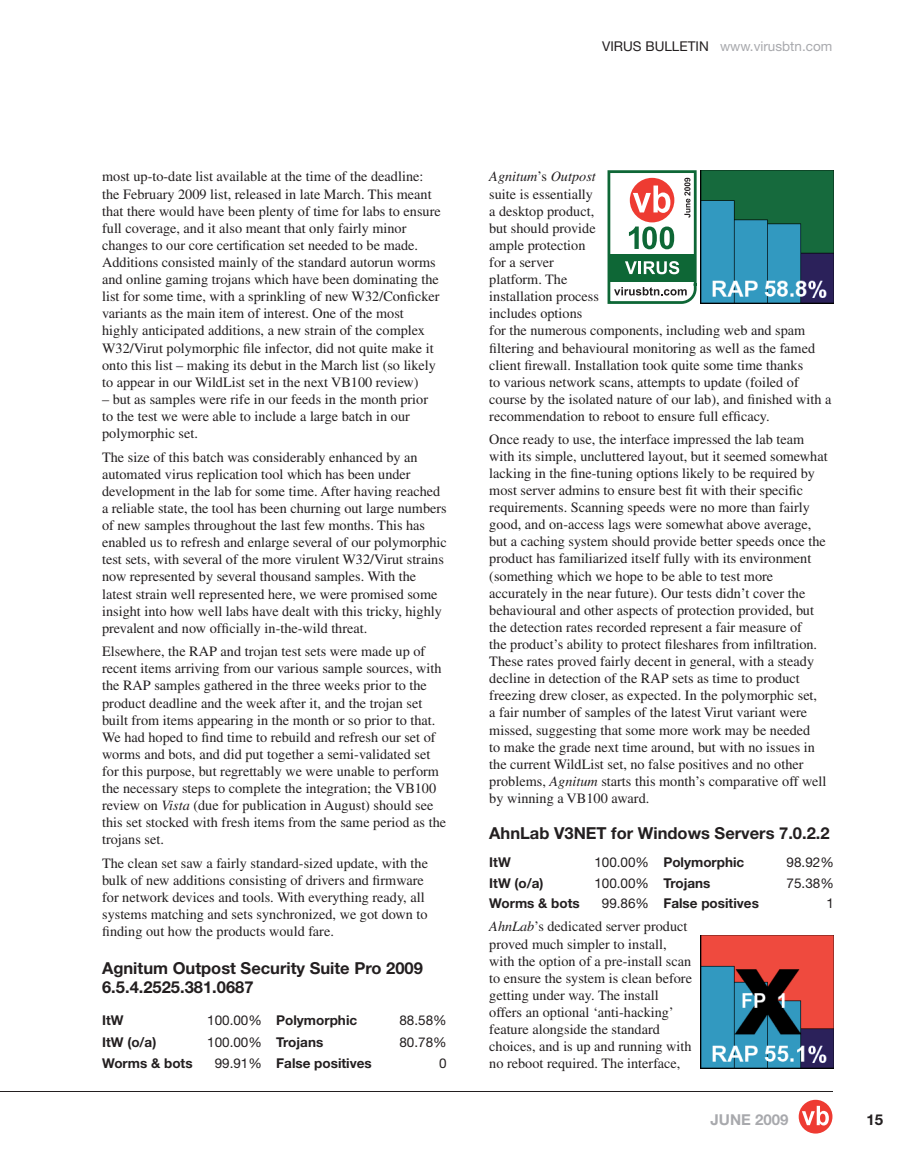
<style>
.page{position:relative;width:919px;height:1166px;background:#fff}
.page>*{position:absolute;margin:0;border:0;box-sizing:border-box;transform-origin:0 0}
.t1{font:700 16.5px/19.5px "Helvetica Neue";color:#231f20}
.t2{font:700 15px "Helvetica Neue";color:#a8a9ad}
.t3{font:700 15px "Helvetica Neue";color:#231f20}
.t4{font:14.25px/17.1px "Times";color:#231f20}
.t5{font:700 13.5px "Helvetica Neue";color:#231f20}
.t6{font:13.5px "Helvetica Neue";color:#231f20}
.t7{font:13.5px "Helvetica Neue";color:#a8a9ad}
.s1{color:#231f20}
.s2{font-style:italic}
.s3{font-weight:400}
.s4{font-weight:700}
</style>
<div class="page">
<hr style="left:0;top:1091px;width:832px;height:1px;background:#231f20">
<svg style="left:798px;top:1099px;width:34px;height:34px"></svg>
<svg style="left:801px;top:1105px;width:27px;height:20px"></svg>
<svg style="left:607px;top:170px;width:89px;height:134px"></svg>
<img style="left:700px;top:170px;width:133px;height:133px">
<img style="left:700px;top:935px;width:133px;height:132px">
<p class="t7" style="left:602px;top:41px;width:231px"><span class="s1">VIRUS BULLETIN</span> www.virusbtn.com</p>
<p class="t4" style="left:102px;top:169px;width:340px">most up-to-date list available at the time of the deadline: the February 2009 list, released in late March. This meant that there would have been plenty of time for labs to ensure full coverage, and it also meant that only fairly minor changes to our core certification set needed to be made.<br>Additions consisted mainly of the standard autorun worms and online gaming trojans which have been dominating the list for some time, with a sprinkling of new W32/Conficker variants as the main item of interest. One of the most highly anticipated additions, a new strain of the complex W32/Virut polymorphic file infector, did not quite make it onto this list – making its debut in the March list (so likely to appear in our WildList set in the next VB100 review)</p>
<p class="t4" style="left:102px;top:392px;width:327px">– but as samples were rife in our feeds in the month prior to the test we were able to include a large batch in our polymorphic set.</p>
<p class="t4" style="left:102px;top:449px;width:346px">The size of this batch was considerably enhanced by an automated virus replication tool which has been under development in the lab for some time. After having reached a reliable state, the tool has been churning out large numbers of new samples throughout the last few months. This has enabled us to refresh and enlarge several of our polymorphic test sets, with several of the more virulent W32/Virut strains now represented by several thousand samples. With the latest strain well represented here, we were promised some insight into how well labs have dealt with this tricky, highly prevalent and now officially in-the-wild threat.</p>
<p class="t4" style="left:102px;top:644px;width:345px">Elsewhere, the RAP and trojan test sets were made up of recent items arriving from our various sample sources, with the RAP samples gathered in the three weeks prior to the product deadline and the week after it, and the trojan set built from items appearing in the month or so prior to that.<br>We had hoped to find time to rebuild and refresh our set of worms and bots, and did put together a semi-validated set for this purpose, but regrettably we were unable to perform the necessary steps to complete the integration; the VB100 review on <span class="s2">Vista</span> (due for publication in August) should see this set stocked with fresh items from the same period as the trojans set.</p>
<p class="t4" style="left:102px;top:855px;width:327px">The clean set saw a fairly standard-sized update, with the bulk of new additions consisting of drivers and firmware for network devices and tools. With everything ready, all systems matching and sets synchronized, we got down to finding out how the products would fare.</p>
<p class="t1" style="left:102px;top:959px;width:322px">Agnitum Outpost Security Suite Pro 2009<br>6.5.4.2525.381.0687</p>
<p class="t5" style="left:102px;top:1015px;width:23px">ItW</p>
<p class="t5" style="left:207px;top:1015px;width:151px"><span class="s3">100.00%</span> Polymorphic</p>
<p class="t6" style="left:399px;top:1015px;width:49px">88.58%</p>
<p class="t5" style="left:102px;top:1036px;width:56px">ItW (o/a)</p>
<p class="t6" style="left:207px;top:1036px;width:118px">100.00% <span class="s4">Trojans</span></p>
<p class="t6" style="left:399px;top:1036px;width:49px">80.78%</p>
<p class="t5" style="left:102px;top:1057px;width:92px">Worms &amp; bots</p>
<p class="t5" style="left:215px;top:1057px;width:158px"><span class="s3">99.91%</span> False positives</p>
<p class="t6" style="left:439px;top:1057px;width:9px">0</p>
<p class="t4" style="left:489px;top:169px;width:343px"><span class="s2">Agnitum</span>’s <span class="s2">Outpost<br></span>suite is essentially<br>a desktop product,<br>but should provide<br>ample protection<br>for a server<br>platform. The<br>installation process<br>includes options<br>for the numerous components, including web and spam filtering and behavioural monitoring as well as the famed client firewall. Installation took quite some time thanks<br>to various network scans, attempts to update (foiled of course by the isolated nature of our lab), and finished with a recommendation to reboot to ensure full efficacy.</p>
<p class="t4" style="left:489px;top:431px;width:340px">Once ready to use, the interface impressed the lab team with its simple, uncluttered layout, but it seemed somewhat lacking in the fine-tuning options likely to be required by most server admins to ensure best fit with their specific requirements. Scanning speeds were no more than fairly good, and on-access lags were somewhat above average, but a caching system should provide better speeds once the product has familiarized itself fully with its environment (something which we hope to be able to test more accurately in the near future). Our tests didn’t cover the behavioural and other aspects of protection provided, but the detection rates recorded represent a fair measure of<br>the product’s ability to protect fileshares from infiltration.<br>These rates proved fairly decent in general, with a steady decline in detection of the RAP sets as time to product freezing drew closer, as expected. In the polymorphic set,<br>a fair number of samples of the latest Virut variant were missed, suggesting that some more work may be needed<br>to make the grade next time around, but with no issues in the current WildList set, no false positives and no other problems, <span class="s2">Agnitum</span> starts this month’s comparative off well by winning a VB100 award.</p>
<p class="t1" style="left:489px;top:824px;width:342px">AhnLab V3NET for Windows Servers 7.0.2.2</p>
<p class="t5" style="left:489px;top:856px;width:23px">ItW</p>
<p class="t5" style="left:594px;top:856px;width:151px"><span class="s3">100.00%</span> Polymorphic</p>
<p class="t6" style="left:786px;top:856px;width:49px">98.92%</p>
<p class="t5" style="left:489px;top:877px;width:56px">ItW (o/a)</p>
<p class="t6" style="left:594px;top:877px;width:118px">100.00% <span class="s4">Trojans</span></p>
<p class="t6" style="left:786px;top:877px;width:49px">75.38%</p>
<p class="t5" style="left:489px;top:898px;width:92px">Worms &amp; bots</p>
<p class="t5" style="left:602px;top:898px;width:158px"><span class="s3">99.86%</span> False positives</p>
<p class="t6" style="left:826px;top:898px;width:9px">1</p>
<p class="t4" style="left:489px;top:919px;width:204px"><span class="s2">AhnLab</span>’s dedicated server product proved much simpler to install, with the option of a pre-install scan to ensure the system is clean before getting under way. The install offers an optional ‘anti-hacking’ feature alongside the standard choices, and is up and running with no reboot required. The interface,</p>
<p class="t2" style="left:710px;top:1113px;width:79px">JUNE 2009</p>
<p class="t3" style="left:866px;top:1114px;width:18px">15</p>
</div>
